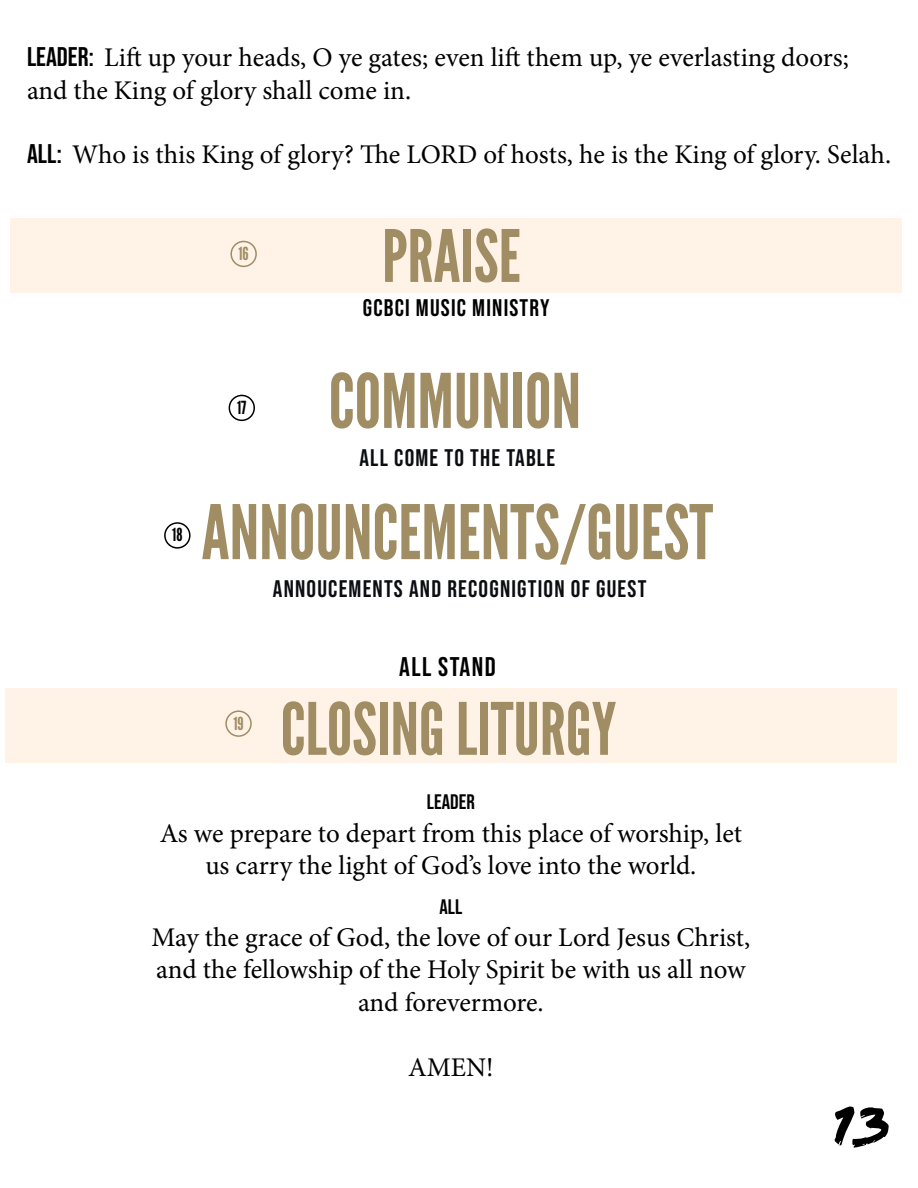
<style>
.page{position:relative;width:918px;height:1188px;background:#fff}
.page>*{position:absolute;margin:0;border:0;box-sizing:border-box;transform-origin:0 0}
.t1{font:75px "League Gothic";color:#a08d63}
.t2{font:72px "League Gothic";color:#a08d63}
.t3{font:60px "Flood Std";color:#000}
.t4{font:27px/32.4px "Minion Pro";letter-spacing:-.005em;color:#000;text-align:center}
.t5{font:27px "Bebas Neue";letter-spacing:.05em;color:#000}
.t6{font:24px "Bebas Neue";letter-spacing:.05em;color:#0b0d11}
.t7{font:24px "Bebas Neue";letter-spacing:.05em;color:#000}
.t8{font:21px "Bebas Neue";color:#000}
.t9{font:18px "League Gothic";color:#a08d63}
.t10{font:18px "League Gothic";color:#000}
.s1{font-family:"Bebas Neue"}
</style>
<div class="page">
<div style="left:10px;top:218px;width:892px;height:74px;background:#fff2e7"></div>
<div style="left:230px;top:241px;width:27px;height:26px;border:2px solid #a08d63;border-radius:50%"></div>
<div style="left:5px;top:688px;width:891px;height:74px;background:#fff2e7"></div>
<div style="left:225px;top:710px;width:27px;height:27px;border:2px solid #a08d63;border-radius:50%"></div>
<div style="left:229px;top:395px;width:26px;height:26px;border:2px solid #000;border-radius:50%"></div>
<div style="left:164px;top:522px;width:27px;height:27px;border:2px solid #000;border-radius:50%"></div>
<p class="t4" style="left:27px;top:41px;width:823px;text-align:left"><span class="s1">LEADER:</span> Lift up your heads, O ye gates; even lift them up, ye everlasting doors; and the King of glory shall come in.</p>
<p class="t4" style="left:27px;top:139px;width:866px"><span class="s1">All:</span> Who is this King of glory? The LORD of hosts, he is the King of glory. Selah.</p>
<p class="t9" style="left:238px;top:243px;width:12px">16</p>
<h2 class="t2" style="left:382px;top:213px;width:140px">PRAISE</h2>
<p class="t7" style="left:363px;top:294px;width:188px">GCBCI MUSIC MINISTRY</p>
<p class="t10" style="left:172px;top:524px;width:12px">18</p>
<p class="t10" style="left:237px;top:397px;width:11px">17</p>
<h1 class="t1" style="left:329px;top:357px;width:254px">COMMUNION</h1>
<p class="t6" style="left:359px;top:444px;width:197px">ALL COME TO THE TABLE</p>
<h1 class="t1" style="left:202px;top:488px;width:513px">ANNOUNCEMENTS/GUEST</h1>
<p class="t6" style="left:273px;top:575px;width:375px">ANNOUCEMENTS AND RECOGNIGTION OF GUEST</p>
<p class="t9" style="left:233px;top:713px;width:12px">19</p>
<p class="t5" style="left:399px;top:651px;width:98px">ALL STAND</p>
<h2 class="t2" style="left:281px;top:686px;width:337px">CLOSING LITURGY</h2>
<p class="t8" style="left:427px;top:790px;width:49px">LEADER</p>
<p class="t4" style="left:160px;top:817px;width:584px">As we prepare to depart from this place of worship, let us carry the light of God’s love into the world.</p>
<p class="t8" style="left:439px;top:894px;width:24px">All</p>
<p class="t4" style="left:151px;top:921px;width:600px">May the grace of God, the love of our Lord Jesus Christ, and the fellowship of the Holy Spirit be with us all now and forevermore.</p>
<p class="t4" style="left:408px;top:1051px;width:87px">AMEN!</p>
<h3 class="t3" style="left:831px;top:1090px;width:61px">13</h3>
</div>
